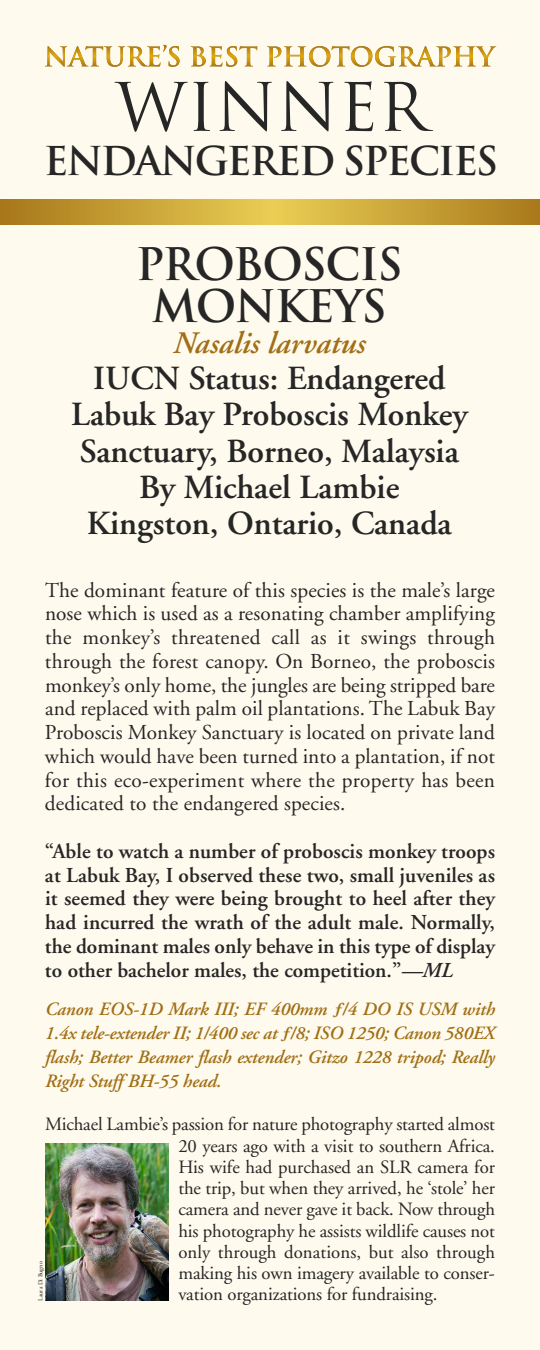
<style>
.page{position:relative;width:540px;height:1350px;background:#fefaed}
.page>*{position:absolute;margin:0;border:0;box-sizing:border-box;transform-origin:0 0}
.t1{font:65px "Trajan";color:#272627}
.t2{font:700 43.75px/41.2px "Trajan";letter-spacing:-.035em;color:#272627;text-align:center}
.t3{font:700 38.75px "Trajan";letter-spacing:-.055em;color:#272627}
.t4{font:600 33.75px/36.2px "Adobe Garamond";color:#272627;text-align:center}
.t5{font:italic 600 31.25px "Adobe Garamond";color:#a16f15}
.t6{font:21.25px/23.8px "Adobe Garamond";letter-spacing:.005em;color:#272627;text-align:justify}
.t7{font:600 21.25px/23.8px "Adobe Garamond";color:#272627;text-align:justify}
.t8{font:18.75px/21.2px "Adobe Garamond";letter-spacing:-.005em;color:#272627;text-align:justify}
.t9{font:italic 600 18.75px/23.8px "Adobe Garamond";letter-spacing:-.005em;color:#a16f15;text-align:justify}
.t10{font:6.25px "Adobe Garamond";color:#272627}
.s1{font-style:italic}
</style>
<div class="page">
<img style="left:45px;top:1144px;width:123px;height:157px">
<svg style="left:45px;top:46px;width:177px;height:20px"></svg>
<svg style="left:0;top:199px;width:540px;height:25px;background:#c8a237"></svg>
<h1 class="t1" style="left:115px;top:70px;width:313px">WINNER</h1>
<h3 class="t3" style="left:44px;top:139px;width:456px">ENDANGERED SPECIES</h3>
<h2 class="t2" style="left:136px;top:245px;width:269px">PROBOSCIS<br>MONKEYS</h2>
<h3 class="t5" style="left:173px;top:331px;width:194px">Nasalis larvatus</h3>
<h3 class="t4" style="left:71px;top:363px;width:398px">IUCN Status: Endangered<br>Labuk Bay Proboscis Monkey<br>Sanctuary, Borneo, Malaysia<br>By Michael Lambie<br>Kingston, Ontario, Canada</h3>
<p class="t6" style="left:45px;top:580px;width:452px">The dominant feature of this species is the male’s large nose which is used as a resonating chamber amplifying the monkey’s threatened call as it swings through through the forest canopy. On Borneo, the proboscis monkey’s only home, the jungles are being stripped bare and replaced with palm oil plantations. The Labuk Bay Proboscis Monkey Sanctuary is located on private land which would have been turned into a plantation, if not for this eco-experiment where the property has been dedicated to the endangered species.</p>
<p class="t7" style="left:45px;top:841px;width:452px">“Able to watch a number of proboscis monkey troops at Labuk Bay, I observed these two, small juveniles as it seemed they were being brought to heel after they had incurred the wrath of the adult male. Normally, the dominant males only behave in this type of display to other bachelor males, the competition.”<span class="s1">—ML</span></p>
<p class="t9" style="left:45px;top:999px;width:452px">Canon EOS-1D Mark III; EF 400mm ƒ/4 DO IS USM with 1.4x tele-extender II; 1/400 sec at ƒ/8; ISO 1250; Canon 580EX flash; Better Beamer flash extender; Gitzo 1228 tripod; Really Right Stuff BH-55 head.</p>
<p class="t8" style="left:178px;top:1115px;width:318px;text-indent:-133px">Michael Lambie’s passion for nature photography started almost 20 years ago with a visit to southern Africa.<br>His wife had purchased an SLR camera for the trip, but when they arrived, he ‘stole’ her camera and never gave it back. Now through his photography he assists wildlife causes not only through donations, but also through making his own imagery available to conser-</p>
<p class="t10" style="left:38px;top:1301px;width:41px;rotate:-90deg">Laura Di Bugno</p>
<p class="t8" style="left:178px;top:1285px;width:261px">vation organizations for fundraising.</p>
</div>
